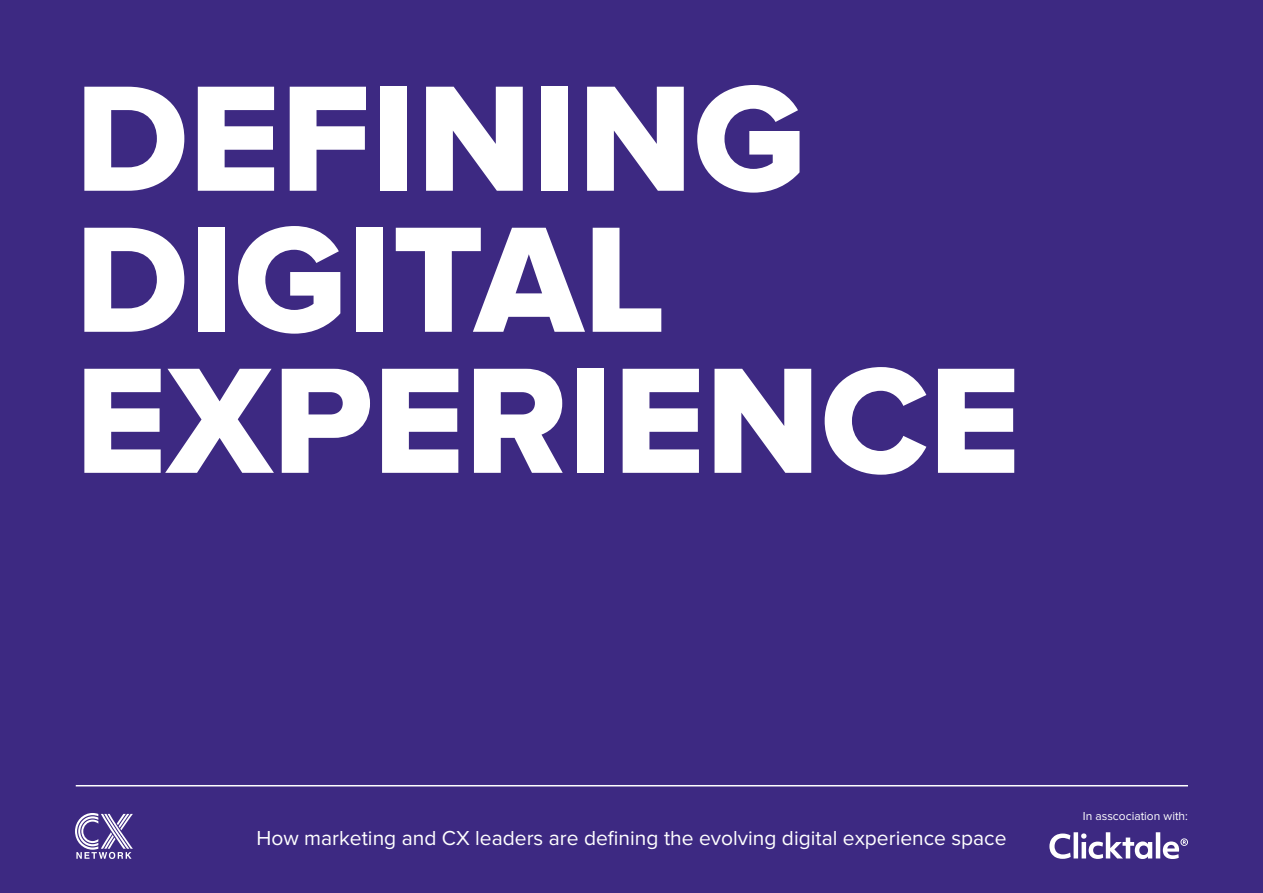
<style>
.page{position:relative;width:1263px;height:893px;background:#3d2982}
.page>*{position:absolute;margin:0;border:0;box-sizing:border-box;transform-origin:0 0}
.t1{font:156px/141px "Proxima Nova Extrabld";color:#fff}
.t2{font:21px "Proxima Nova";color:#fff}
.t3{font:12px "Proxima Nova";color:#fff}
</style>
<div class="page">
<hr style="left:76px;top:785px;width:1112px;height:1px;background:#fff">
<svg style="left:85px;top:813px;width:48px;height:2px"></svg>
<svg style="left:1047px;top:829px;width:141px;height:30px"></svg>
<svg style="left:75px;top:815px;width:58px;height:44px"></svg>
<h1 class="t1" style="left:75px;top:72px;width:947px">DEFINING<br>DIGITAL<br>EXPERIENCE</h1>
<p class="t2" style="left:256px;top:826px;width:751px">How marketing and CX leaders are defining the evolving digital experience space</p>
<p class="t3" style="left:1083px;top:809px;width:107px">In asscociation with:</p>
</div>
